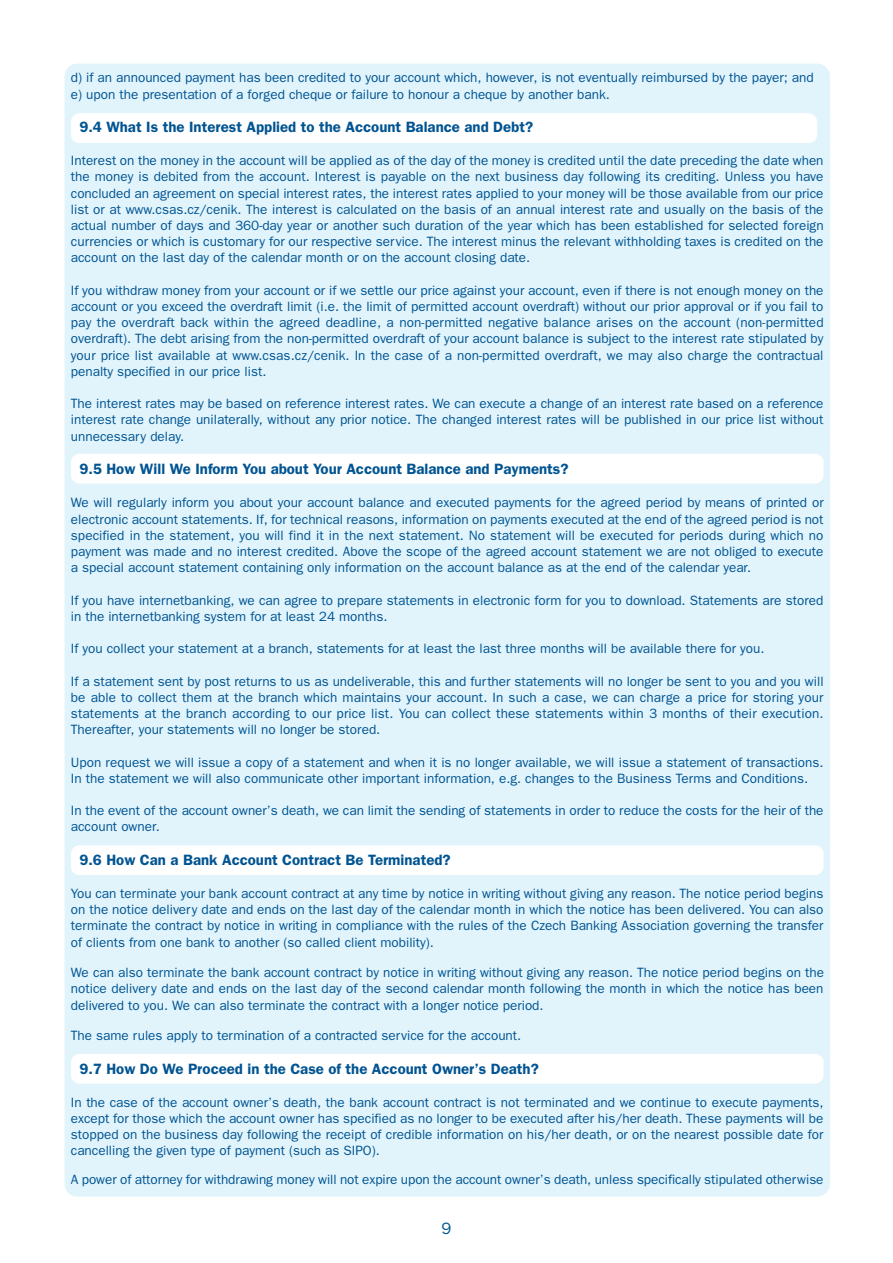
<style>
.page{position:relative;width:893px;height:1263px;background:#fff}
.page>*{position:absolute;margin:0;border:0;box-sizing:border-box;transform-origin:0 0}
.t1{font:16.5px "Franklin Gothic CE";color:#005492}
.t2{font:600 15px "Franklin Gothic CE";color:#005492}
.t3{font:13.5px/16.2px "Franklin Gothic CE";color:#005492;text-align:justify}
</style>
<div class="page">
<div style="left:65px;top:64px;width:765px;height:1133px;background:#e1f4fc;border-radius:13px"></div>
<div style="left:71px;top:113px;width:746px;height:30px;background:#fff;border-radius:9px"></div>
<div style="left:71px;top:454px;width:753px;height:30px;background:#fff;border-radius:9px"></div>
<div style="left:71px;top:845px;width:753px;height:30px;background:#fff;border-radius:9px"></div>
<div style="left:71px;top:1054px;width:753px;height:30px;background:#fff;border-radius:9px"></div>
<p class="t3" style="left:71px;top:71px;width:744px">d) if an announced payment has been credited to your account which, however, is not eventually reimbursed by the payer; and e) upon the presentation of a forged cheque or failure to honour a cheque by another bank.</p>
<p class="t2" style="left:79px;top:122px;width:455px">9.4 What Is the Interest Applied to the Account Balance and Debt?</p>
<p class="t3" style="left:71px;top:154px;width:754px">Interest on the money in the account will be applied as of the day of the money is credited until the date preceding the date when the money is debited from the account. Interest is payable on the next business day following its crediting. Unless you have concluded an agreement on special interest rates, the interest rates applied to your money will be those available from our price list or at www.csas.cz/cenik. The interest is calculated on the basis of an annual interest rate and usually on the basis of the actual number of days and 360-day year or another such duration of the year which has been established for selected foreign currencies or which is customary for our respective service. The interest minus the relevant withholding taxes is credited on the account on the last day of the calendar month or on the account closing date.</p>
<p class="t3" style="left:71px;top:283px;width:754px">If you withdraw money from your account or if we settle our price against your account, even if there is not enough money on the account or you exceed the overdraft limit (i.e. the limit of permitted account overdraft) without our prior approval or if you fail to pay the overdraft back within the agreed deadline, a non-permitted negative balance arises on the account (non-permitted overdraft). The debt arising from the non-permitted overdraft of your account balance is subject to the interest rate stipulated by your price list available at www.csas.cz/cenik. In the case of a non-permitted overdraft, we may also charge the contractual penalty specified in our price list.</p>
<p class="t3" style="left:71px;top:397px;width:754px">The interest rates may be based on reference interest rates. We can execute a change of an interest rate based on a reference interest rate change unilaterally, without any prior notice. The changed interest rates will be published in our price list without unnecessary delay.</p>
<p class="t2" style="left:79px;top:464px;width:491px">9.5 How Will We Inform You about Your Account Balance and Payments?</p>
<p class="t3" style="left:71px;top:496px;width:754px">We will regularly inform you about your account balance and executed payments for the agreed period by means of printed or electronic account statements. If, for technical reasons, information on payments executed at the end of the agreed period is not specified in the statement, you will find it in the next statement. No statement will be executed for periods during which no payment was made and no interest credited. Above the scope of the agreed account statement we are not obliged to execute a special account statement containing only information on the account balance as at the end of the calendar year.</p>
<p class="t3" style="left:71px;top:593px;width:754px">If you have internetbanking, we can agree to prepare statements in electronic form for you to download. Statements are stored in the internetbanking system for at least 24 months.</p>
<p class="t3" style="left:71px;top:642px;width:695px">If you collect your statement at a branch, statements for at least the last three months will be available there for you.</p>
<p class="t3" style="left:71px;top:674px;width:754px">If a statement sent by post returns to us as undeliverable, this and further statements will no longer be sent to you and you will be able to collect them at the branch which maintains your account. In such a case, we can charge a price for storing your statements at the branch according to our price list. You can collect these statements within 3 months of their execution.<br>Thereafter, your statements will no longer be stored.</p>
<p class="t3" style="left:71px;top:755px;width:754px">Upon request we will issue a copy of a statement and when it is no longer available, we will issue a statement of transactions.<br>In the statement we will also communicate other important information, e.g. changes to the Business Terms and Conditions.</p>
<p class="t3" style="left:71px;top:804px;width:754px">In the event of the account owner’s death, we can limit the sending of statements in order to reduce the costs for the heir of the account owner.</p>
<p class="t2" style="left:79px;top:854px;width:373px">9.6 How Can a Bank Account Contract Be Terminated?</p>
<p class="t3" style="left:71px;top:886px;width:754px">You can terminate your bank account contract at any time by notice in writing without giving any reason. The notice period begins on the notice delivery date and ends on the last day of the calendar month in which the notice has been delivered. You can also terminate the contract by notice in writing in compliance with the rules of the Czech Banking Association governing the transfer of clients from one bank to another (so called client mobility).</p>
<p class="t3" style="left:71px;top:966px;width:755px">We can also terminate the bank account contract by notice in writing without giving any reason. The notice period begins on the notice delivery date and ends on the last day of the second calendar month following the month in which the notice has been delivered to you. We can also terminate the contract with a longer notice period.</p>
<p class="t3" style="left:71px;top:1029px;width:452px">The same rules apply to termination of a contracted service for the account.</p>
<p class="t2" style="left:79px;top:1063px;width:461px">9.7 How Do We Proceed in the Case of the Account Owner’s Death?</p>
<p class="t3" style="left:71px;top:1095px;width:754px">In the case of the account owner’s death, the bank account contract is not terminated and we continue to execute payments, except for those which the account owner has specified as no longer to be executed after his/her death. These payments will be stopped on the business day following the receipt of credible information on his/her death, or on the nearest possible date for cancelling the given type of payment (such as SIPO).</p>
<p class="t3" style="left:71px;top:1173px;width:754px">A power of attorney for withdrawing money will not expire upon the account owner’s death, unless specifically stipulated otherwise</p>
<p class="t1" style="left:441px;top:1222px;width:11px">9</p>
</div>
